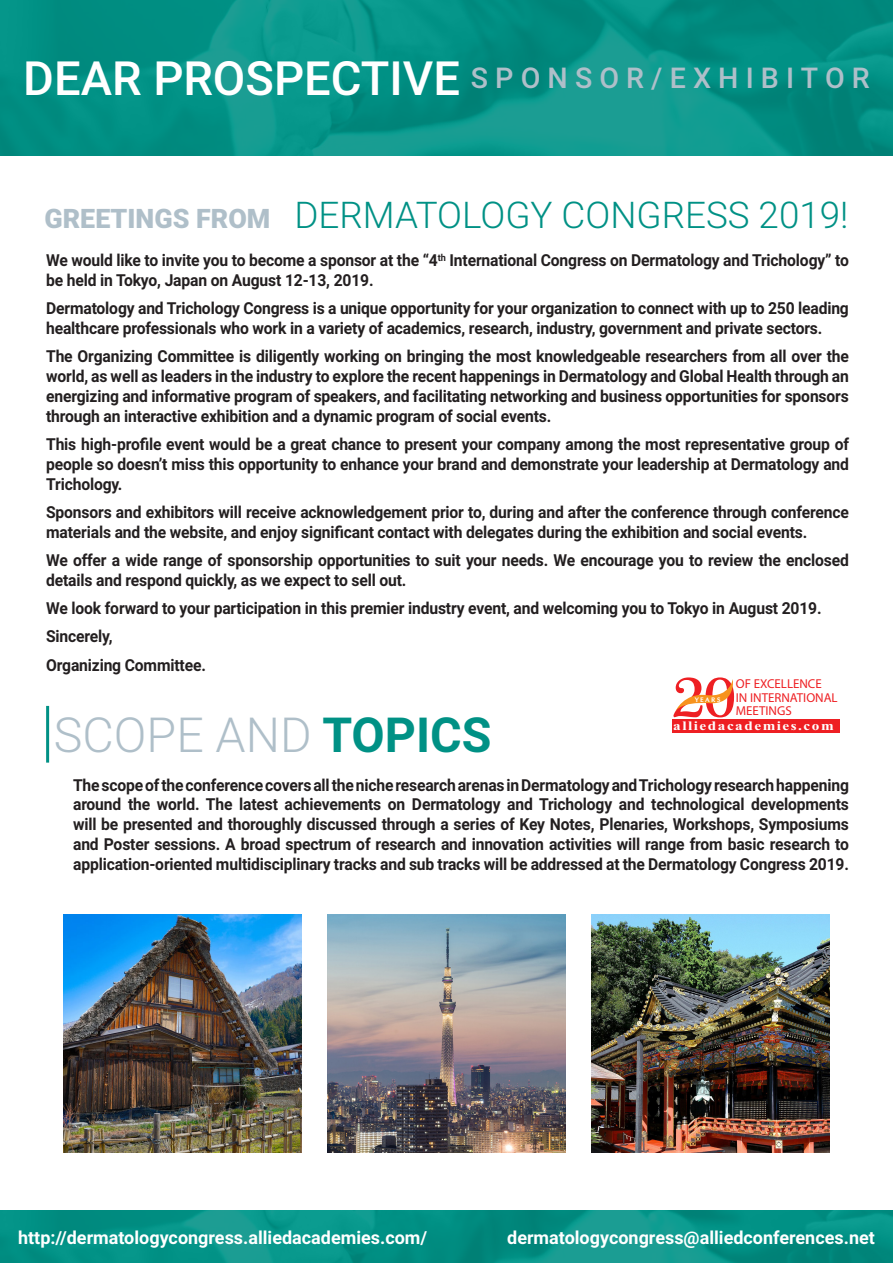
<style>
.page{position:relative;width:893px;height:1263px;background:#fff}
.page>*{position:absolute;margin:0;border:0;box-sizing:border-box;transform-origin:0 0}
.t1{font:300 48.3px "Roboto";color:#afbfc9}
.t2{font:500 47.25px "Roboto";color:#fff}
.t3{font:300 36.75px "Roboto";color:#009185}
.t4{font:500 28.65px "Roboto";letter-spacing:.25em;color:#afbfc9}
.t5{font:700 18px "Roboto";color:#fff}
.t6{font:700 16.5px/19.8px "Roboto";letter-spacing:-.01em;color:#231f20;scale:.95 1}
.t7{font:12.9px "Myriad Pro";color:#ee1f23}
.t8{font:700 12.9px "Times New Roman";letter-spacing:.1em;color:#fff;scale:1.18 1}
.t9{font:6.6px "Oregon LDO Black";letter-spacing:.24em;color:#fff;scale:1.06 1}
.s1{font-weight:900;font-size:26.85px;color:#afbfc9}
.s2{font-weight:700;color:#009185}
</style>
<div class="page">
<img style="left:0;top:1210px;width:893px;height:53px">
<img style="left:0;top:0;width:893px;height:155px">
<hr style="left:46px;top:706px;width:3px;height:57px;background:#009185">
<img style="left:64px;top:914px;width:238px;height:238px">
<img style="left:327px;top:914px;width:239px;height:238px">
<img style="left:591px;top:914px;width:238px;height:238px">
<div style="left:672px;top:720px;width:167px;height:13px;background:#ee1f23"></div>
<svg style="left:673px;top:677px;width:62px;height:40px"></svg>
<p class="t2" style="left:23px;top:45px;width:438px">DEAR PROSPECTIVE</p>
<p class="t4" style="left:471px;top:58px;width:400px">SPONSOR/EXHIBITOR</p>
<p class="t3" style="left:45px;top:189px;width:805px"><span class="s1">GREETINGS FROM</span> DERMATOLOGY CONGRESS 2019!</p>
<p class="t6" style="left:46px;top:250px;width:847px">We would like to invite you to become a sponsor at the “4<sup>th</sup> International Congress on Dermatology and Trichology” to be held in Tokyo, Japan on August 12-13, 2019.</p>
<p class="t6" style="left:46px;top:298px;width:846px">Dermatology and Trichology Congress is a unique opportunity for your organization to connect with up to 250 leading healthcare professionals who work in a variety of academics, research, industry, government and private sectors.</p>
<p class="t6" style="left:46px;top:346px;width:847px;text-align:justify">The Organizing Committee is diligently working on bringing the most knowledgeable researchers from all over the world, as well as leaders in the industry to explore the recent happenings in Dermatology and Global Health through an energizing and informative program of speakers, and facilitating networking and business opportunities for sponsors through an interactive exhibition and a dynamic program of social events.</p>
<p class="t6" style="left:46px;top:434px;width:847px;text-align:justify">This high-profile event would be a great chance to present your company among the most representative group of people so doesn’t miss this opportunity to enhance your brand and demonstrate your leadership at Dermatology and Trichology.</p>
<p class="t6" style="left:46px;top:501px;width:846px">Sponsors and exhibitors will receive acknowledgement prior to, during and after the conference through conference materials and the website, and enjoy significant contact with delegates during the exhibition and social events.</p>
<p class="t6" style="left:46px;top:550px;width:846px">We offer a wide range of sponsorship opportunities to suit your needs. We encourage you to review the enclosed details and respond quickly, as we expect to sell out.</p>
<p class="t6" style="left:46px;top:598px;width:818px">We look forward to your participation in this premier industry event, and welcoming you to Tokyo in August 2019.</p>
<p class="t6" style="left:46px;top:626px;width:71px">Sincerely,</p>
<p class="t6" style="left:46px;top:654px;width:170px">Organizing Committee.</p>
<p class="t1" style="left:54px;top:701px;width:439px">SCOPE AND <span class="s2">TOPICS</span></p>
<p class="t7" style="left:736px;top:675px;width:87px">OF EXCELLENCE</p>
<p class="t7" style="left:736px;top:689px;width:103px">IN INTERNATIONAL</p>
<p class="t7" style="left:736px;top:703px;width:57px">MEETINGS</p>
<p class="t8" style="left:673px;top:717px;width:137px">alliedacademies.com</p>
<p class="t9" style="left:695px;top:695px;width:26px">YEARS</p>
<p class="t6" style="left:73px;top:774px;width:818px;text-align:justify">The scope of the conference covers all the niche research arenas in Dermatology and Trichology research happening around the world. The latest achievements on Dermatology and Trichology and technological developments will be presented and thoroughly discussed through a series of Key Notes, Plenaries, Workshops, Symposiums and Poster sessions. A broad spectrum of research and innovation activities will range from basic research to application-oriented multidisciplinary tracks and sub tracks will be addressed at the Dermatology Congress 2019.</p>
<p class="t5" style="left:18px;top:1224px;width:411px">http://dermatologycongress.alliedacademies.com/</p>
<p class="t5" style="left:507px;top:1224px;width:369px">dermatologycongress@alliedconferences.net</p>
</div>
